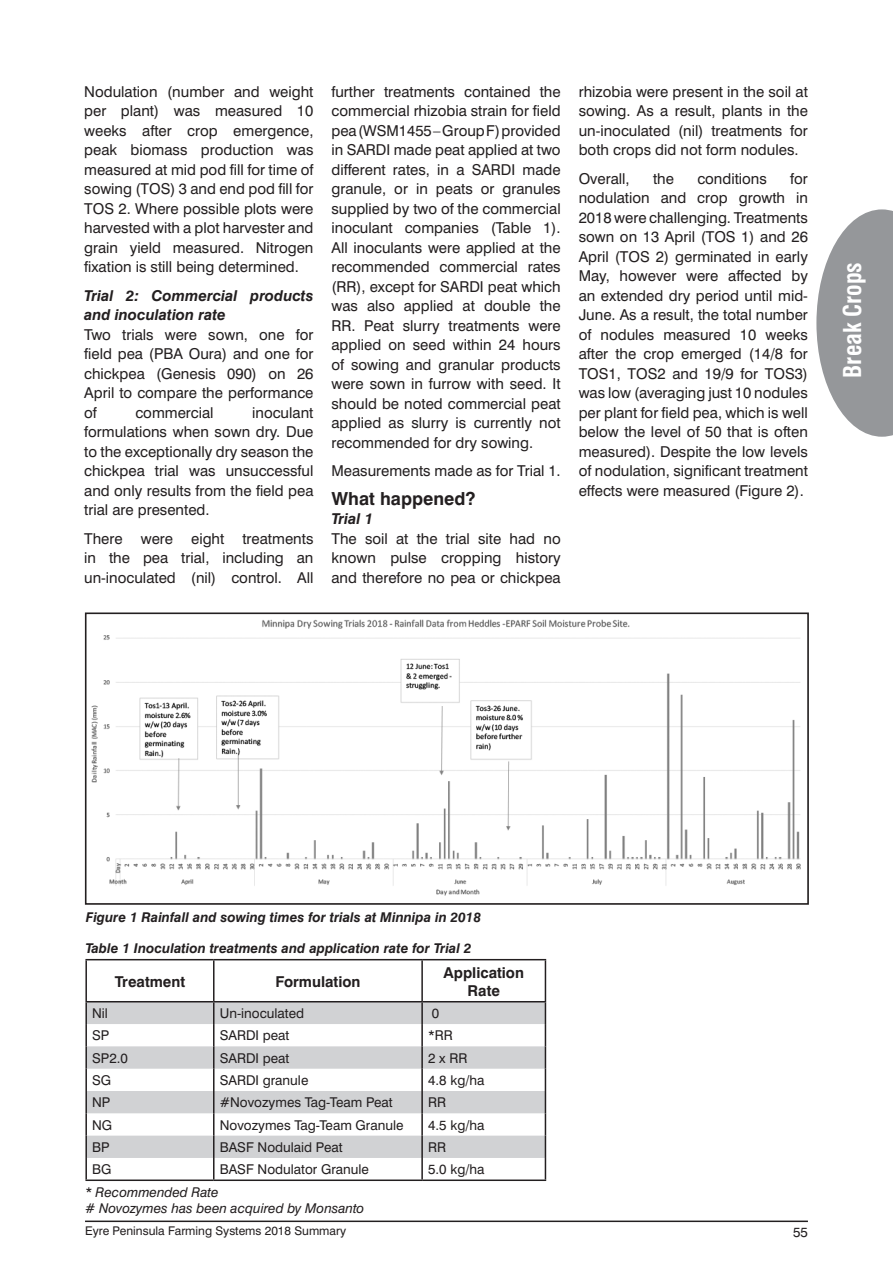
<style>
.page{position:relative;width:893px;height:1263px;background:#fff}
.page>*{position:absolute;margin:0;border:0;box-sizing:border-box;transform-origin:0 0}
.t1{font:700 condensed 24px "Swiss 721 BT";color:#fff}
.t2{font:700 18px "Swiss 721 BT";color:#231f20}
.t3{font:15px/19.5px "Swiss 721 BT";color:#231f20;text-align:justify}
.t4{font:italic 700 15px/19.5px "Swiss 721 BT";color:#231f20}
.t5{font:700 15px/18px "Swiss 721 BT";color:#231f20;text-align:center}
.t6{font:13.5px "Swiss 721 BT";color:#231f20}
.t7{font:italic 700 13.5px "Swiss 721 BT";color:#231f20}
.t8{font:italic 13.5px "Swiss 721 BT";color:#231f20}
.t9{font:12px "Swiss 721 BT";color:#231f20}
</style>
<div class="page">
<hr style="left:85px;top:1220px;width:723px;height:2px;background:#231f20">
<svg style="left:816px;top:209px;width:77px;height:228px"></svg>
<img style="left:91px;top:619px;width:710px;height:277px">
<div style="left:85px;top:612px;width:724px;height:293px;border:2px solid #231f20"></div>
<svg style="left:87px;top:1002px;width:458px;height:156px;fill:#d1d2d4"></svg>
<hr style="left:214px;top:959px;width:208px;height:1px;background:#231f20">
<hr style="left:422px;top:959px;width:124px;height:1px;background:#231f20">
<hr style="left:421px;top:960px;width:2px;height:41px;background:#231f20">
<hr style="left:545px;top:960px;width:1px;height:41px;background:#231f20">
<hr style="left:85px;top:1001px;width:129px;height:1px;background:#231f20">
<hr style="left:85px;top:1002px;width:2px;height:22px;background:#231f20">
<hr style="left:214px;top:1001px;width:208px;height:1px;background:#231f20">
<hr style="left:213px;top:1002px;width:2px;height:22px;background:#231f20">
<hr style="left:422px;top:1001px;width:124px;height:1px;background:#231f20">
<hr style="left:421px;top:1002px;width:2px;height:22px;background:#231f20">
<hr style="left:85px;top:1024px;width:2px;height:22px;background:#231f20">
<hr style="left:213px;top:1024px;width:2px;height:22px;background:#231f20">
<hr style="left:421px;top:1024px;width:2px;height:22px;background:#231f20">
<hr style="left:85px;top:1046px;width:2px;height:23px;background:#231f20">
<hr style="left:213px;top:1046px;width:2px;height:23px;background:#231f20">
<hr style="left:421px;top:1046px;width:2px;height:23px;background:#231f20">
<hr style="left:85px;top:1069px;width:2px;height:22px;background:#231f20">
<hr style="left:213px;top:1069px;width:2px;height:22px;background:#231f20">
<hr style="left:421px;top:1069px;width:2px;height:22px;background:#231f20">
<hr style="left:85px;top:1091px;width:2px;height:22px;background:#231f20">
<hr style="left:213px;top:1091px;width:2px;height:22px;background:#231f20">
<hr style="left:421px;top:1091px;width:2px;height:22px;background:#231f20">
<hr style="left:85px;top:1113px;width:2px;height:22px;background:#231f20">
<hr style="left:213px;top:1113px;width:2px;height:22px;background:#231f20">
<hr style="left:421px;top:1113px;width:2px;height:22px;background:#231f20">
<hr style="left:85px;top:1135px;width:2px;height:23px;background:#231f20">
<hr style="left:213px;top:1135px;width:2px;height:23px;background:#231f20">
<hr style="left:421px;top:1135px;width:2px;height:23px;background:#231f20">
<hr style="left:85px;top:1158px;width:2px;height:21px;background:#231f20">
<hr style="left:213px;top:1158px;width:2px;height:21px;background:#231f20">
<hr style="left:421px;top:1158px;width:2px;height:21px;background:#231f20">
<svg style="left:545px;top:1002px;width:1px;height:177px"></svg>
<hr style="left:85px;top:959px;width:129px;height:1px;background:#231f20">
<hr style="left:85px;top:960px;width:2px;height:41px;background:#231f20">
<hr style="left:213px;top:960px;width:2px;height:41px;background:#231f20">
<hr style="left:85px;top:1179px;width:129px;height:2px;background:#231f20">
<hr style="left:214px;top:1179px;width:208px;height:2px;background:#231f20">
<hr style="left:422px;top:1179px;width:124px;height:2px;background:#231f20">
<p class="t3" style="left:84px;top:81px;width:231px">Nodulation (number and weight per plant) was measured 10 weeks after crop emergence, peak biomass production was measured at mid pod fill for time of sowing (TOS) 3 and end pod fill for TOS 2. Where possible plots were harvested with a plot harvester and grain yield measured. Nitrogen fixation is still being determined.</p>
<p class="t4" style="left:84px;top:285px;width:231px">Trial 2: Commercial products and inoculation rate</p>
<p class="t3" style="left:84px;top:324px;width:231px">Two trials were sown, one for field pea (PBA Oura) and one for chickpea (Genesis 090) on 26<br>April to compare the performance of</p>
<p class="t3" style="left:84px;top:402px;width:231px;text-indent:168px">inoculant formulations when sown dry. Due to the exceptionally dry season the chickpea trial was unsuccessful and only results from the field pea trial are presented.</p>
<p class="t3" style="left:84px;top:528px;width:231px">There were eight treatments in the pea trial, including an un-inoculated (nil) control. All</p>
<p class="t3" style="left:135px;top:402px;width:80px">commercial</p>
<p class="t3" style="left:331px;top:81px;width:231px">further treatments contained the commercial rhizobia strain for field pea (WSM1455 – Group F) provided in SARDI made peat applied at two different rates, in a SARDI made granule, or in peats or granules supplied by two of the commercial inoculant companies (Table 1).<br>All inoculants were applied at the recommended commercial rates (RR), except for SARDI peat which was also applied at double the RR. Peat slurry treatments were applied on seed within 24 hours of sowing and granular products were sown in furrow with seed. It should be noted commercial peat applied as slurry is currently not recommended for dry sowing.</p>
<p class="t3" style="left:331px;top:461px;width:231px">Measurements made as for Trial 1.</p>
<p class="t2" style="left:331px;top:487px;width:145px">What happened?</p>
<p class="t4" style="left:331px;top:509px;width:43px">Trial 1</p>
<p class="t3" style="left:331px;top:528px;width:231px">The soil at the trial site had no known pulse cropping history and therefore no pea or chickpea</p>
<p class="t3" style="left:579px;top:81px;width:231px">rhizobia were present in the soil at sowing. As a result, plants in the un-inoculated (nil) treatments for both crops did not form nodules.</p>
<p class="t3" style="left:579px;top:168px;width:53px">Overall,</p>
<p class="t3" style="left:653px;top:168px;width:22px">the</p>
<p class="t3" style="left:697px;top:168px;width:71px">conditions</p>
<p class="t3" style="left:579px;top:168px;width:231px;text-indent:212px">for nodulation and crop growth in 2018 were challenging. Treatments sown on 13 April (TOS 1) and 26<br>April (TOS 2) germinated in early May, however were affected by an extended dry period until mid-June. As a result, the total number of nodules measured 10 weeks after the crop emerged (14/8 for TOS1, TOS2 and 19/9 for TOS3) was low (averaging just 10 nodules per plant for field pea, which is well below the level of 50 that is often measured). Despite the low levels of nodulation, significant treatment effects were measured (Figure 2).</p>
<p class="t1" style="left:838px;top:378px;width:117px;rotate:-90deg">Break Crops</p>
<p class="t7" style="left:86px;top:908px;width:397px">Figure 1 Rainfall and sowing times for trials at Minnipa in 2018</p>
<p class="t7" style="left:85px;top:940px;width:388px">Table 1 Inoculation treatments and application rate for Trial 2</p>
<p class="t5" style="left:115px;top:972px;width:72px">Treatment</p>
<p class="t5" style="left:275px;top:972px;width:87px">Formulation</p>
<p class="t5" style="left:444px;top:963px;width:82px">Application<br>Rate</p>
<p class="t6" style="left:92px;top:1005px;width:17px">Nil</p>
<p class="t6" style="left:220px;top:1005px;width:86px">Un-inoculated</p>
<p class="t6" style="left:432px;top:1005px;width:9px">0</p>
<p class="t6" style="left:92px;top:1027px;width:19px">SP</p>
<p class="t6" style="left:220px;top:1027px;width:71px">SARDI peat</p>
<p class="t6" style="left:428px;top:1027px;width:26px">*RR</p>
<p class="t6" style="left:92px;top:1050px;width:37px">SP2.0</p>
<p class="t6" style="left:220px;top:1050px;width:71px">SARDI peat</p>
<p class="t6" style="left:428px;top:1050px;width:41px">2 x RR</p>
<p class="t6" style="left:92px;top:1072px;width:21px">SG</p>
<p class="t6" style="left:220px;top:1072px;width:90px">SARDI granule</p>
<p class="t6" style="left:428px;top:1072px;width:58px">4.8 kg/ha</p>
<p class="t6" style="left:92px;top:1094px;width:20px">NP</p>
<p class="t6" style="left:220px;top:1094px;width:174px">#Novozymes Tag-Team Peat</p>
<p class="t6" style="left:428px;top:1094px;width:19px">RR</p>
<p class="t6" style="left:92px;top:1116px;width:22px">NG</p>
<p class="t6" style="left:220px;top:1116px;width:185px">Novozymes Tag-Team Granule</p>
<p class="t6" style="left:428px;top:1116px;width:58px">4.5 kg/ha</p>
<p class="t6" style="left:92px;top:1139px;width:19px">BP</p>
<p class="t6" style="left:220px;top:1139px;width:124px">BASF Nodulaid Peat</p>
<p class="t6" style="left:428px;top:1139px;width:19px">RR</p>
<p class="t6" style="left:92px;top:1161px;width:21px">BG</p>
<p class="t6" style="left:220px;top:1161px;width:151px">BASF Nodulator Granule</p>
<p class="t6" style="left:428px;top:1161px;width:58px">5.0 kg/ha</p>
<p class="t8" style="left:85px;top:1184px;width:135px">* Recommended Rate</p>
<p class="t8" style="left:85px;top:1200px;width:281px"># Novozymes has been acquired by Monsanto</p>
<p class="t9" style="left:85px;top:1223px;width:263px">Eyre Peninsula Farming Systems 2018 Summary</p>
<p class="t6" style="left:793px;top:1224px;width:16px">55</p>
</div>
